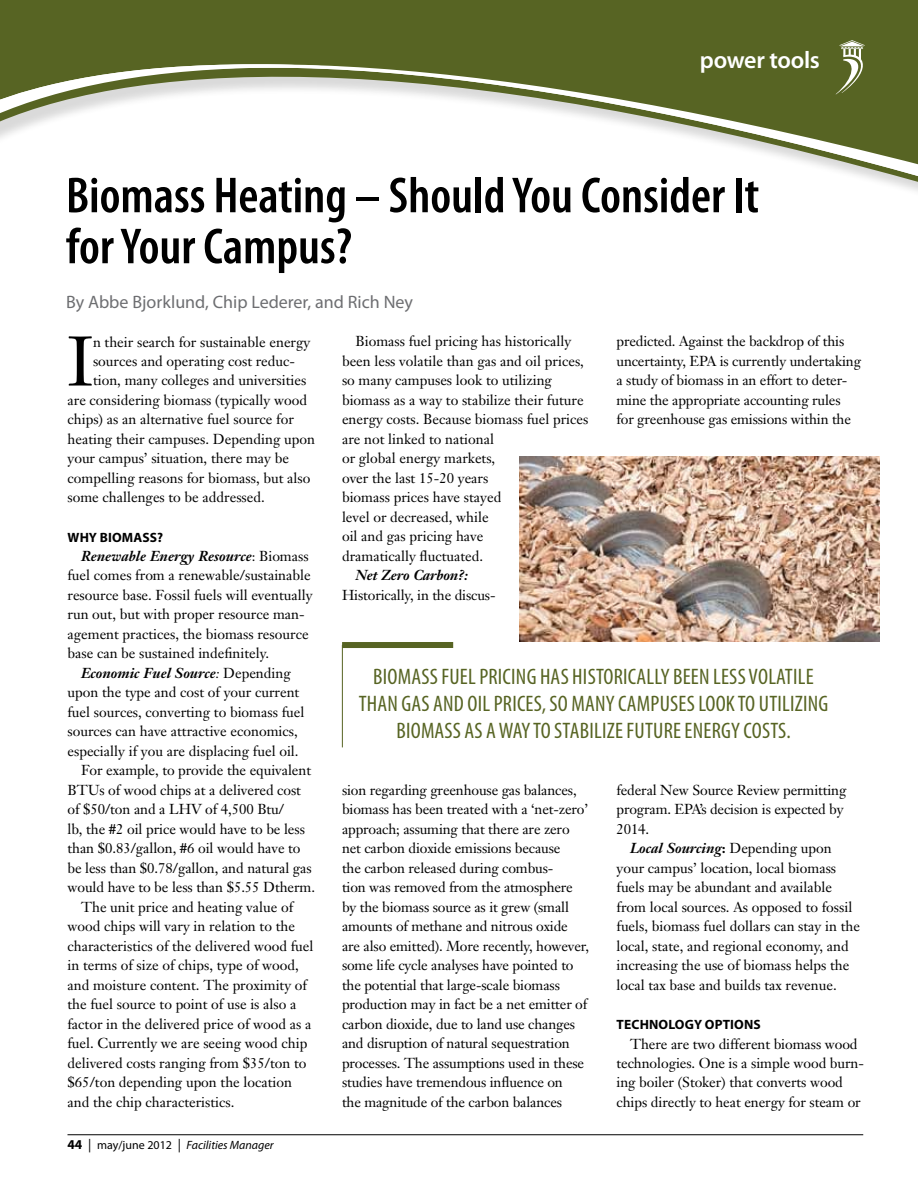
<style>
.page{position:relative;width:918px;height:1188px;background:#fff}
.page>*{position:absolute;margin:0;border:0;box-sizing:border-box;transform-origin:0 0}
.t1{font:69px "Janson Text";color:#000}
.t2{font:600 condensed 51px/51px "Myriad Pro";color:#000}
.t3{font:600 24px "Myriad Pro";letter-spacing:-.01em;color:#fff}
.t4{font:condensed 22.5px/27px "Myriad Pro";letter-spacing:.01em;color:#576423;text-align:center}
.t5{font:18px "Myriad Pro";color:#6d6e71}
.t6{font:14.25px/19.5px "Janson Text";color:#000}
.t7{font:italic 700 14.25px "Janson Text";color:#000}
.t8{font:700 13.5px "Myriad Pro";letter-spacing:.01em;color:#000}
.t9{font:italic 12px "Myriad Pro";color:#000}
.s1{font-weight:400;font-style:normal}
.s2{font-weight:400}
.s3{font-weight:700;font-style:italic}
.s4{font-weight:700}
.s5{font-weight:700;font-style:normal;font-size:13.5px}
.s6{font-style:normal;font-size:13.5px}
.s7{font-style:normal}
</style>
<div class="page">
<hr style="left:68px;top:1134px;width:795px;height:1px;background:#000">
<div style="left:342px;top:642px;width:111px;height:6px;background:#576423"></div>
<hr style="left:342px;top:645px;width:1px;height:102px;background:#576423">
<svg style="left:0;top:0;width:918px;height:191px;fill:#576423"></svg>
<img style="left:520px;top:456px;width:359px;height:186px">
<h3 class="t3" style="left:700px;top:44px;width:122px">power tools</h3>
<h2 class="t2" style="left:66px;top:171px;width:695px">Biomass Heating – Should You Consider It for Your Campus?</h2>
<p class="t5" style="left:66px;top:290px;width:349px">By Abbe Bjorklund, Chip Lederer, and Rich Ney</p>
<h1 class="t1" style="left:68px;top:318px;width:27px">I</h1>
<p class="t6" style="left:93px;top:332px;width:219px">n their search for sustainable energy</p>
<p class="t6" style="left:617px;top:331px;width:246px">predicted. Against the backdrop of this uncertainty, EPA is currently undertaking a study of biomass in an effort to deter&shy;mine the appropriate accounting rules for greenhouse gas emissions within the</p>
<p class="t6" style="left:342px;top:332px;width:248px;text-indent:13px">Biomass fuel pricing has historically been less volatile than gas and oil prices, so many campuses look to utilizing biomass as a way to stabilize their future energy costs. Because biomass fuel prices are not linked to national<br>or global energy markets,<br>over the last 15-20 years<br>biomass prices have stayed<br>level or decreased, while<br>oil and gas pricing have<br>dramatically fluctuated.</p>
<p class="t7" style="left:356px;top:566px;width:114px">Net Zero Carbon?:</p>
<p class="t6" style="left:342px;top:585px;width:155px">Historically, in the discus-</p>
<p class="t6" style="left:93px;top:351px;width:204px">sources and operating cost reduc-</p>
<p class="t6" style="left:93px;top:371px;width:215px">tion, many colleges and universities</p>
<p class="t6" style="left:68px;top:390px;width:241px">are considering biomass (typically wood</p>
<p class="t6" style="left:68px;top:410px;width:228px">chips) as an alternative fuel source for</p>
<p class="t6" style="left:68px;top:429px;width:249px">heating their campuses. Depending upon</p>
<p class="t6" style="left:68px;top:449px;width:223px">your campus’ situation, there may be</p>
<p class="t6" style="left:68px;top:468px;width:244px">compelling reasons for biomass, but also</p>
<p class="t6" style="left:68px;top:488px;width:199px">some challenges to be addressed.</p>
<p class="t8" style="left:68px;top:529px;width:97px">WHY BIOMASS?</p>
<p class="t7" style="left:81px;top:547px;width:229px">Renewable Energy Resource<span class="s1">: Biomass</span></p>
<p class="t6" style="left:68px;top:566px;width:245px">fuel comes from a renewable/sustainable</p>
<p class="t6" style="left:68px;top:585px;width:247px">resource base. Fossil fuels will eventually</p>
<p class="t6" style="left:68px;top:605px;width:239px">run out, but with proper resource man-</p>
<p class="t6" style="left:68px;top:624px;width:243px">agement practices, the biomass resource</p>
<p class="t6" style="left:68px;top:644px;width:203px">base can be sustained indefinitely.</p>
<p class="t7" style="left:81px;top:664px;width:211px">Economic Fuel Source<span class="s2">:</span> <span class="s1">Depending</span></p>
<p class="t6" style="left:68px;top:683px;width:233px">upon the type and cost of your current</p>
<p class="t6" style="left:68px;top:702px;width:238px">fuel sources, converting to biomass fuel</p>
<p class="t6" style="left:68px;top:722px;width:232px">sources can have attractive economics,</p>
<p class="t6" style="left:68px;top:741px;width:233px">especially if you are displacing fuel oil.</p>
<p class="t6" style="left:81px;top:761px;width:232px">For example, to provide the equivalent</p>
<p class="t6" style="left:68px;top:780px;width:235px">BTUs of wood chips at a delivered cost</p>
<p class="t6" style="left:68px;top:800px;width:218px">of $50/ton and a LHV of 4,500 Btu/</p>
<p class="t6" style="left:68px;top:819px;width:239px">lb, the #2 oil price would have to be less</p>
<p class="t6" style="left:68px;top:839px;width:234px">than $0.83/gallon, #6 oil would have to</p>
<p class="t6" style="left:68px;top:858px;width:246px">be less than $0.78/gallon, and natural gas</p>
<p class="t6" style="left:68px;top:878px;width:249px">would have to be less than $5.55 Dtherm.</p>
<p class="t6" style="left:81px;top:897px;width:214px">The unit price and heating value of</p>
<p class="t6" style="left:68px;top:917px;width:229px">wood chips will vary in relation to the</p>
<p class="t6" style="left:68px;top:936px;width:247px">characteristics of the delivered wood fuel</p>
<p class="t6" style="left:68px;top:956px;width:233px">in terms of size of chips, type of wood,</p>
<p class="t6" style="left:68px;top:975px;width:241px">and moisture content. The proximity of</p>
<p class="t6" style="left:68px;top:995px;width:230px">the fuel source to point of use is also a</p>
<p class="t6" style="left:68px;top:1014px;width:246px">factor in the delivered price of wood as a</p>
<p class="t6" style="left:68px;top:1034px;width:241px">fuel. Currently we are seeing wood chip</p>
<p class="t6" style="left:68px;top:1053px;width:241px">delivered costs ranging from $35/ton to</p>
<p class="t6" style="left:68px;top:1073px;width:226px">$65/ton depending upon the location</p>
<p class="t6" style="left:68px;top:1092px;width:168px">and the chip characteristics.</p>
<h3 class="t4" style="left:359px;top:663px;width:471px">BIOMASS FUEL PRICING HAS HISTORICALLY BEEN LESS VOLATILE<br>THAN GAS AND OIL PRICES, SO MANY CAMPUSES LOOK TO UTILIZING<br>BIOMASS AS A WAY TO STABILIZE FUTURE ENERGY COSTS.</h3>
<p class="t6" style="left:617px;top:780px;width:231px">federal New Source Review permitting program. EPA’s decision is expected by<br>2014.</p>
<p class="t6" style="left:617px;top:838px;width:245px;text-indent:13px"><span class="s3">Local Sourcing</span><span class="s4">:</span> Depending upon your campus’ location, local biomass fuels may be abundant and available from local sources. As opposed to fossil fuels, biomass fuel dollars can stay in the local, state, and regional economy, and increasing the use of biomass helps the local tax base and builds tax revenue.</p>
<p class="t8" style="left:617px;top:1017px;width:146px">TECHNOLOGY OPTIONS</p>
<p class="t6" style="left:617px;top:1034px;width:249px;text-indent:13px">There are two different biomass wood technologies. One is a simple wood burn&shy;ing boiler (Stoker) that converts wood chips directly to heat energy for steam or</p>
<p class="t6" style="left:342px;top:780px;width:249px">sion regarding greenhouse gas balances, biomass has been treated with a ‘net-zero’ approach; assuming that there are zero net carbon dioxide emissions because<br>the carbon released during combus-<br>tion was removed from the atmosphere by the biomass source as it grew (small amounts of methane and nitrous oxide are also emitted). More recently, however, some life cycle analyses have pointed to the potential that large-scale biomass production may in fact be a net emitter of carbon dioxide, due to land use changes and disruption of natural sequestration processes. The assumptions used in these studies have tremendous influence on<br>the magnitude of the carbon balances</p>
<p class="t9" style="left:68px;top:1138px;width:208px"><span class="s5">44</span> <span class="s6">|</span> <span class="s7">may/june 2012</span> <span class="s6">|</span> Facilities Manager</p>
</div>
